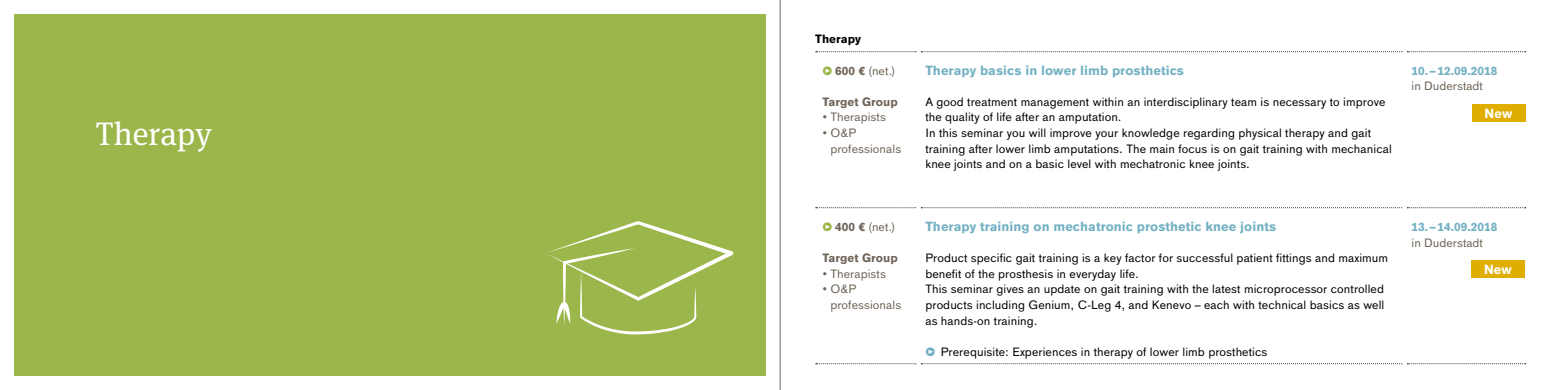
<style>
.page{position:relative;width:1560px;height:390px;background:#fff}
.page>*{position:absolute;margin:0;border:0;box-sizing:border-box;transform-origin:0 0}
.t1{font:32.5px "OBO Serif";color:#fff}
.t2{font:700 13.12px "OBO Sans";letter-spacing:.005em;color:#73b1c3}
.t3{font:700 13.12px "OBO Sans";letter-spacing:.005em;color:#fff}
.t4{font:11.88px/15.6px "OBO Sans";letter-spacing:.005em;color:#000}
.t5{font:11.88px/15.6px "OBO Sans";letter-spacing:.005em;color:#6e6357}
.t6{font:700 11.88px "OBO Sans";letter-spacing:.005em;color:#73b1c3}
.t7{font:700 11.88px "OBO Sans";letter-spacing:.005em;color:#6e6357}
.t8{font:700 11.88px "OBO Sans";color:#000}
.s1{font-family:"OBO Serif";color:#9bb64a}
.s2{font-weight:700}
.s3{font-family:"OBO Serif";color:#73b1c3}
</style>
<div class="page">
<div style="left:14px;top:14px;width:751px;height:362px;background:#9bb64a"></div>
<svg style="left:547px;top:221px;width:186px;height:113px"></svg>
<svg style="left:815px;top:51px;width:710px;height:1px"></svg>
<svg style="left:815px;top:207px;width:710px;height:1px"></svg>
<svg style="left:815px;top:363px;width:710px;height:1px"></svg>
<div style="left:915px;top:51px;width:5px;height:157px;background:#fff"></div>
<div style="left:1401px;top:51px;width:5px;height:157px;background:#fff"></div>
<div style="left:915px;top:208px;width:5px;height:156px;background:#fff"></div>
<div style="left:1401px;top:208px;width:5px;height:156px;background:#fff"></div>
<div style="left:1470px;top:260px;width:54px;height:18px;background:#e0ae00"></div>
<div style="left:1471px;top:104px;width:53px;height:17px;background:#e0ae00"></div>
<hr style="left:779px;top:0;width:1px;height:390px;background:#6e6357">
<h1 class="t1" style="left:96px;top:115px;width:117px">Therapy</h1>
<p class="t8" style="left:815px;top:32px;width:47px">Therapy</p>
<p class="t5" style="left:822px;top:63px;width:74px"><span class="s1">•</span> <span class="s2">600 €</span> (net.)</p>
<p class="t7" style="left:822px;top:95px;width:77px">Target Group</p>
<p class="t5" style="left:822px;top:109px;width:65px">• Therapists</p>
<p class="t5" style="left:830px;top:125px;width:72px;text-indent:-8px">• O&amp;P professionals</p>
<p class="t5" style="left:822px;top:219px;width:74px"><span class="s1">•</span> <span class="s2">400 €</span> (net.)</p>
<p class="t7" style="left:822px;top:251px;width:77px">Target Group</p>
<p class="t5" style="left:822px;top:266px;width:65px">• Therapists</p>
<p class="t5" style="left:830px;top:281px;width:72px;text-indent:-8px">• O&amp;P professionals</p>
<p class="t2" style="left:925px;top:62px;width:260px">Therapy basics in lower limb prosthetics</p>
<p class="t4" style="left:925px;top:94px;width:468px">A good treatment management within an interdisciplinary team is necessary to improve the quality of life after an amputation.<br>In this seminar you will improve your knowledge regarding physical therapy and gait training after lower limb amputations. The main focus is on gait training with mechanical knee joints and on a basic level with mechatronic knee joints.</p>
<p class="t2" style="left:925px;top:219px;width:352px">Therapy training on mechatronic prosthetic knee joints</p>
<p class="t4" style="left:925px;top:250px;width:464px">Product specific gait training is a key factor for successful patient fittings and maximum benefit of the prosthesis in everyday life.<br>This seminar gives an update on gait training with the latest microprocessor controlled products including Genium, C-Leg 4, and Kenevo – each with technical basics as well as hands-on training.</p>
<p class="t4" style="left:925px;top:344px;width:343px"><span class="s3">•</span> Prerequisite: Experiences in therapy of lower limb prosthetics</p>
<p class="t6" style="left:1411px;top:63px;width:87px">10.–12.09.2018</p>
<p class="t5" style="left:1411px;top:78px;width:73px">in Duderstadt</p>
<p class="t3" style="left:1484px;top:106px;width:29px">New</p>
<p class="t6" style="left:1411px;top:220px;width:87px">13.–14.09.2018</p>
<p class="t5" style="left:1411px;top:234px;width:73px">in Duderstadt</p>
<p class="t3" style="left:1483px;top:262px;width:29px">New</p>
</div>
